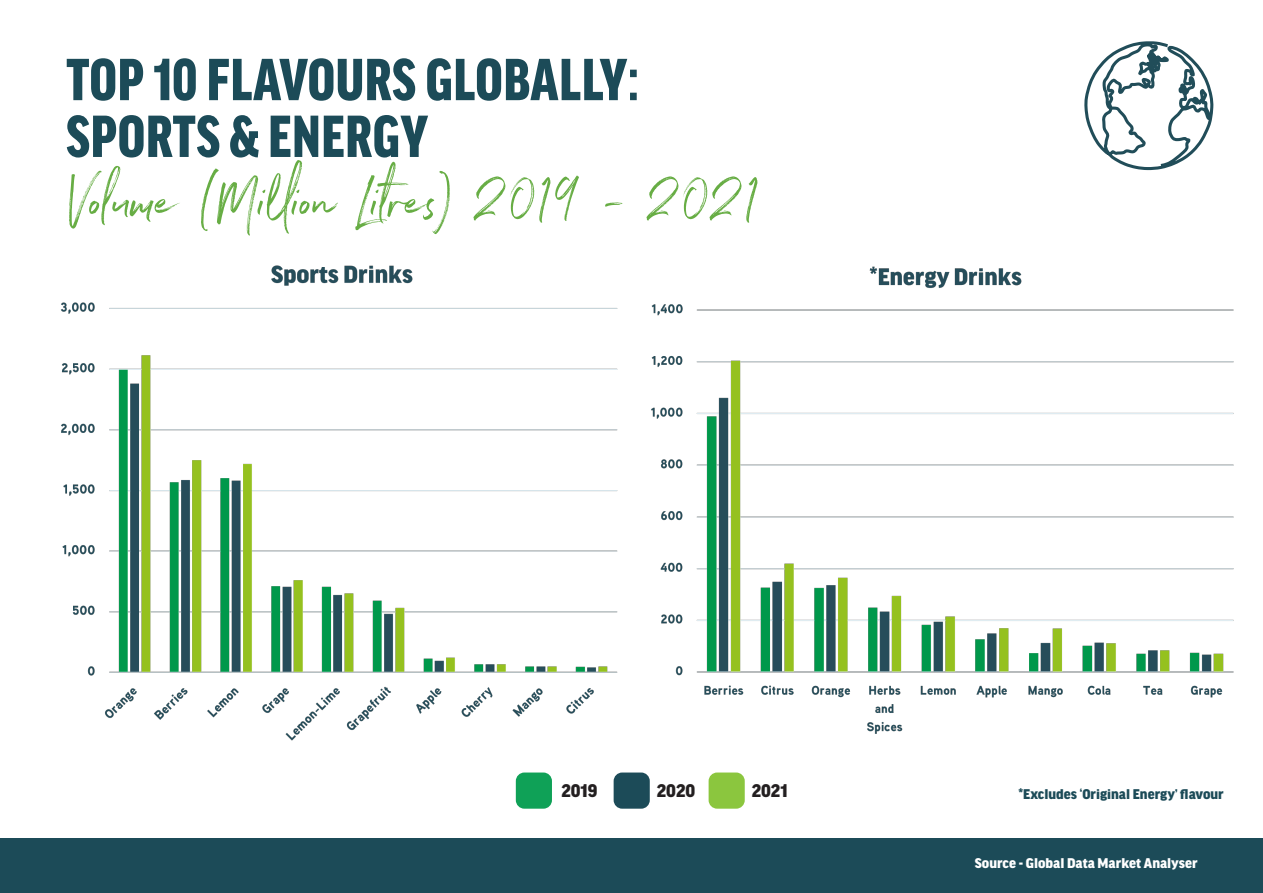
<style>
.page{position:relative;width:1263px;height:893px;background:#fff}
.page>*{position:absolute;margin:0;border:0;box-sizing:border-box;transform-origin:0 0}
.t1{font:900 condensed 63.15px/56.8px "Good Headline Pro";letter-spacing:.01em;color:#1c4b58}
.t2{font:63.15px "Northwell Alt";color:#67ad44}
.t3{font:900 19.5px "Good Headline Pro";color:#231f20}
.t4{font:900 15px "Good Headline Pro";color:#1c4b58}
.t5{font:900 15px "Good Headline Pro";color:#fff}
</style>
<div class="page">
<div style="left:0;top:838px;width:1263px;height:55px;background:#1c4b58"></div>
<svg style="left:1084px;top:41px;width:130px;height:130px"></svg>
<div style="left:516px;top:772px;width:36px;height:37px;background:#0fa157;border-radius:9px"></div>
<div style="left:614px;top:772px;width:36px;height:37px;background:#1c4b58;border-radius:9px"></div>
<div style="left:709px;top:772px;width:36px;height:37px;background:#8bc63e;border-radius:9px"></div>
<img style="left:61px;top:265px;width:557px;height:476px">
<img style="left:651px;top:266px;width:583px;height:468px">
<p class="t1" style="left:66px;top:53px;width:575px">TOP 10 FLAVOURS GLOBALLY:<br>SPORTS &amp; ENERGY</p>
<p class="t2" style="left:66px;top:155px;width:695px">Volume (Million Litres) 2019 - 2021</p>
<p class="t3" style="left:561px;top:781px;width:37px">2019</p>
<p class="t3" style="left:657px;top:781px;width:40px">2020</p>
<p class="t3" style="left:752px;top:781px;width:37px">2021</p>
<p class="t4" style="left:1018px;top:787px;width:207px">*Excludes ‘Original Energy’ flavour</p>
<p class="t5" style="left:975px;top:856px;width:224px">Source - Global Data Market Analyser</p>
</div>
